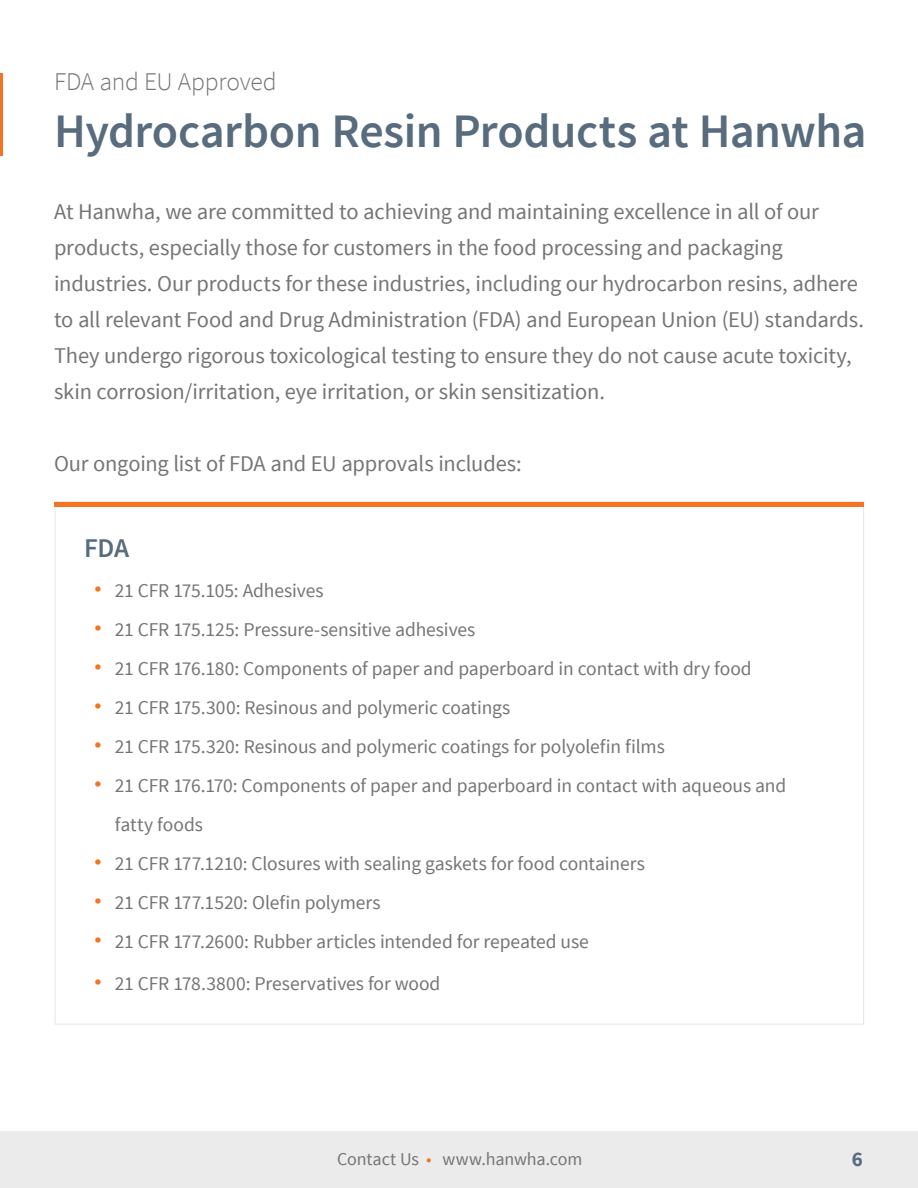
<style>
.page{position:relative;width:918px;height:1188px;background:#fff}
.page>*{position:absolute;margin:0;border:0;box-sizing:border-box;transform-origin:0 0}
.H1{font:600 48px "Source Sans Pro";letter-spacing:-.01em;color:#586c7d}
.t1{font:600 27px "Source Sans Pro";color:#586c7d}
.H1-2{font:300 25.5px "Source Sans Pro";letter-spacing:-.01em;color:#767576}
.Body{font:22.5px/36px "Source Sans Pro";letter-spacing:-.01em;color:#767576}
.t2{font:700 21px "Source Sans Pro";color:#586c7d}
.t3{font:19.5px/39px "Source Sans Pro";letter-spacing:-.005em;color:#767576}
.t4{font:18px "Source Sans Pro";letter-spacing:-.005em;color:#767576}
.s1{font-family:"Raleway";font-weight:900;font-size:22.8px;color:#f47421}
.s2{color:#f47421}
</style>
<div class="page">
<div style="left:0;top:1131px;width:918px;height:57px;background:#ebebeb"></div>
<hr style="left:0;top:73px;width:3px;height:83px;background:#f47421">
<div style="left:55px;top:502px;width:809px;height:5px;background:#f47421"></div>
<h2 class="H1-2" style="left:54px;top:66px;width:224px">FDA and EU Approved</h2>
<h2 class="H1" style="left:54px;top:101px;width:814px">Hydrocarbon Resin Products at Hanwha</h2>
<p class="Body" style="left:54px;top:194px;width:812px">At Hanwha, we are committed to achieving and maintaining excellence in all of our products, especially those for customers in the food processing and packaging industries. Our products for these industries, including our hydrocarbon resins, adhere to all relevant Food and Drug Administration (FDA) and European Union (EU) standards.<br>They undergo rigorous toxicological testing to ensure they do not cause acute toxicity, skin corrosion/irritation, eye irritation, or skin sensitization.</p>
<p class="Body" style="left:54px;top:446px;width:469px">Our ongoing list of FDA and EU approvals includes:</p>
<h3 class="t1" style="left:84px;top:531px;width:46px">FDA</h3>
<p class="t3" style="left:94px;top:571px;width:231px"><span class="s1">•</span> 21 CFR 175.105: Adhesives</p>
<p class="t3" style="left:94px;top:610px;width:383px"><span class="s1">•</span> 21 CFR 175.125: Pressure-sensitive adhesives</p>
<p class="t3" style="left:94px;top:649px;width:660px"><span class="s1">•</span> 21 CFR 176.180: Components of paper and paperboard in contact with dry food</p>
<p class="t3" style="left:94px;top:688px;width:418px"><span class="s1">•</span> 21 CFR 175.300: Resinous and polymeric coatings</p>
<p class="t3" style="left:94px;top:727px;width:573px"><span class="s1">•</span> 21 CFR 175.320: Resinous and polymeric coatings for polyolefin films</p>
<p class="t3" style="left:115px;top:766px;width:673px;text-indent:-21px"><span class="s1">•</span> 21 CFR 176.170: Components of paper and paperboard in contact with aqueous and fatty foods</p>
<p class="t3" style="left:94px;top:844px;width:553px"><span class="s1">•</span> 21 CFR 177.1210: Closures with sealing gaskets for food containers</p>
<p class="t3" style="left:94px;top:883px;width:288px"><span class="s1">•</span> 21 CFR 177.1520: Olefin polymers</p>
<p class="t3" style="left:94px;top:922px;width:497px"><span class="s1">•</span> 21 CFR 177.2600: Rubber articles intended for repeated use</p>
<p class="t3" style="left:94px;top:964px;width:348px"><span class="s1">•</span> 21 CFR 178.3800: Preservatives for wood</p>
<p class="t4" style="left:337px;top:1148px;width:247px">Contact Us <span class="s2">•</span> www.hanwha.com</p>
<p class="t2" style="left:852px;top:1145px;width:13px">6</p>
</div>
